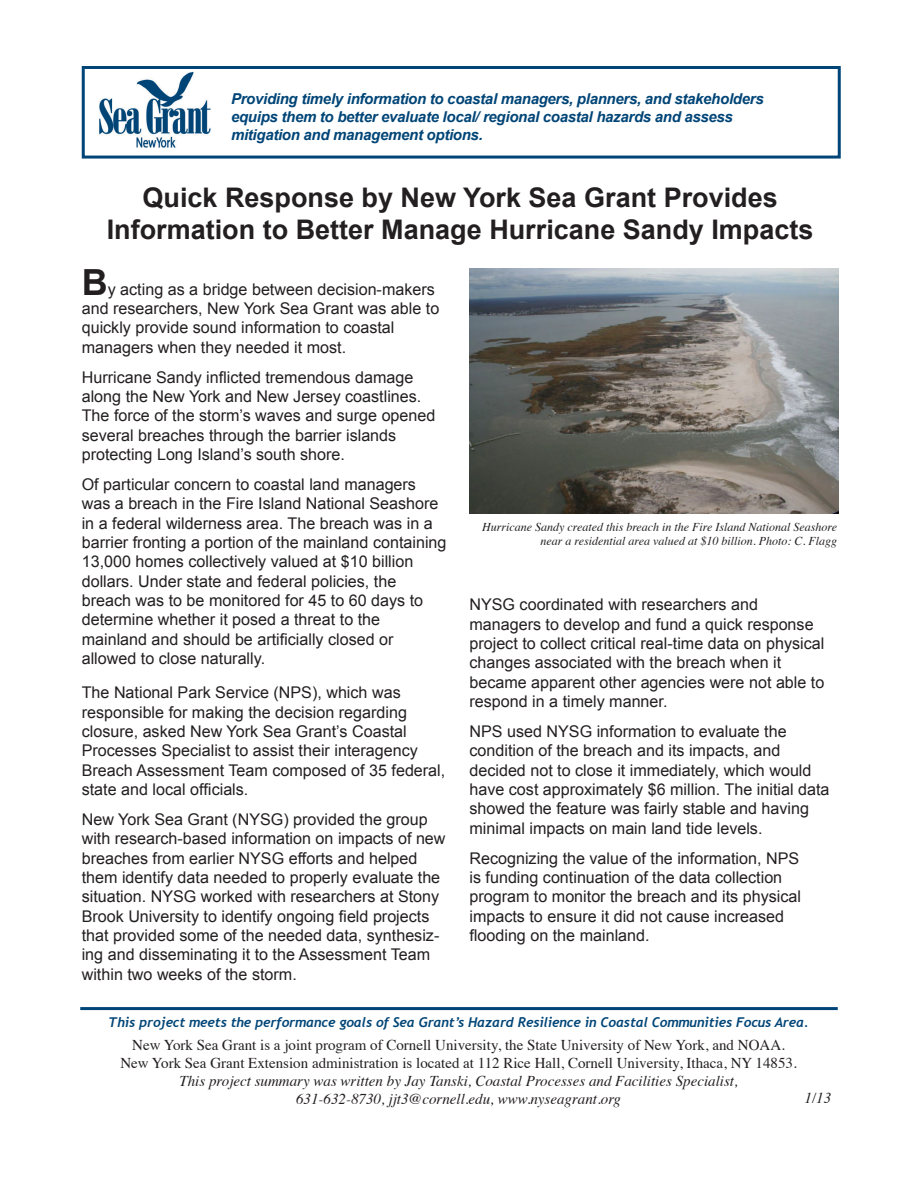
<style>
.page{position:relative;width:918px;height:1188px;background:#fff}
.page>*{position:absolute;margin:0;border:0;box-sizing:border-box;transform-origin:0 0}
.t1{font:700 36px "Arial";color:#231f20}
.t2{font:700 27px "Arial";color:#231f20}
.t3{font:16.2px/19.4px "Arial";color:#231f20}
.t4{font:15px "Times";color:#231f20}
.t5{font:italic 700 15px "Arial";letter-spacing:-.02em;color:#004577}
.t6{font:italic 15px "Times";color:#231f20}
.t7{font:italic 700 13.5px "Trebuchet";letter-spacing:-.01em;color:#004577}
.t8{font:italic 12px/14.4px "Times";color:#231f20;text-align:right}
</style>
<div class="page">
<img style="left:99px;top:71px;width:112px;height:77px">
<div style="left:82px;top:66px;width:759px;height:93px;border:3px solid #004577"></div>
<hr style="left:80px;top:1007px;width:758px;height:3px;background:#004577">
<img style="left:469px;top:268px;width:370px;height:245px">
<p class="t5" style="left:231px;top:89px;width:534px">Providing timely information to coastal managers, planners, and stakeholders</p>
<p class="t5" style="left:231px;top:107px;width:503px">equips them to better evaluate local/ regional coastal hazards and assess</p>
<p class="t5" style="left:231px;top:125px;width:253px">mitigation and management options.</p>
<p class="t2" style="left:143px;top:180px;width:637px">Quick Response by New York Sea Grant Provides</p>
<p class="t2" style="left:107px;top:212px;width:708px">Information to Better Manage Hurricane Sandy Impacts</p>
<p class="t1" style="left:82px;top:258px;width:27px">B</p>
<p class="t3" style="left:82px;top:279px;width:359px;text-indent:26px">y acting as a bridge between decision-makers and researchers, New York Sea Grant was able to quickly provide sound information to coastal</p>
<p class="t3" style="left:82px;top:338px;width:266px">managers when they needed it most.</p>
<p class="t3" style="left:82px;top:367px;width:355px">Hurricane Sandy inflicted tremendous damage along the New York and New Jersey coastlines.<br>The force of the storm’s waves and surge opened several breaches through the barrier islands</p>
<p class="t3" style="left:82px;top:445px;width:265px">protecting Long Island’s south shore.</p>
<p class="t3" style="left:82px;top:475px;width:366px">Of particular concern to coastal land managers was a breach in the Fire Island National Seashore in a federal wilderness area. The breach was in a barrier fronting a portion of the mainland containing</p>
<p class="t3" style="left:82px;top:552px;width:333px">13,000 homes collectively valued at $10 billion</p>
<p class="t3" style="left:82px;top:571px;width:343px">dollars. Under state and federal policies, the breach was to be monitored for 45 to 60 days to determine whether it posed a threat to the</p>
<p class="t3" style="left:82px;top:629px;width:313px">mainland and should be artificially closed or</p>
<p class="t3" style="left:82px;top:649px;width:185px">allowed to close naturally.</p>
<p class="t3" style="left:82px;top:683px;width:321px">The National Park Service (NPS), which was</p>
<p class="t3" style="left:82px;top:702px;width:327px">responsible for making the decision regarding</p>
<p class="t3" style="left:82px;top:722px;width:327px">closure, asked New York Sea Grant’s Coastal</p>
<p class="t3" style="left:82px;top:741px;width:365px">Processes Specialist to assist their interagency<br>Breach Assessment Team composed of 35 federal, state and local officials.</p>
<p class="t3" style="left:82px;top:810px;width:365px">New York Sea Grant (NYSG) provided the group with research-based information on impacts of new breaches from earlier NYSG efforts and helped them identify data needed to properly evaluate the situation. NYSG worked with researchers at Stony Brook University to identify ongoing field projects that provided some of the needed data, synthesiz&shy;ing and disseminating it to the Assessment Team within two weeks of the storm.</p>
<p class="t8" style="left:482px;top:519px;width:356px">Hurricane Sandy created this breach in the Fire Island National Seashore near a residential area valued at $10 billion. Photo: C. Flagg</p>
<p class="t3" style="left:469px;top:595px;width:290px">NYSG coordinated with researchers and</p>
<p class="t3" style="left:469px;top:614px;width:356px">managers to develop and fund a quick response project to collect critical real-time data on physical</p>
<p class="t3" style="left:469px;top:653px;width:313px">changes associated with the breach when it</p>
<p class="t3" style="left:469px;top:673px;width:356px">became apparent other agencies were not able to respond in a timely manner.</p>
<p class="t3" style="left:469px;top:722px;width:319px">NPS used NYSG information to evaluate the</p>
<p class="t3" style="left:469px;top:741px;width:313px">condition of the breach and its impacts, and</p>
<p class="t3" style="left:469px;top:760px;width:362px">decided not to close it immediately, which would have cost approximately $6 million. The initial data showed the feature was fairly stable and having minimal impacts on main land tide levels.</p>
<p class="t3" style="left:469px;top:848px;width:331px">Recognizing the value of the information, NPS</p>
<p class="t3" style="left:469px;top:868px;width:314px">is funding continuation of the data collection</p>
<p class="t3" style="left:469px;top:887px;width:333px">program to monitor the breach and its physical</p>
<p class="t3" style="left:469px;top:906px;width:316px">impacts to ensure it did not cause increased</p>
<p class="t3" style="left:469px;top:926px;width:182px">flooding on the mainland.</p>
<p class="t7" style="left:108px;top:1014px;width:702px">This project meets the performance goals of Sea Grant’s Hazard Resilience in Coastal Communities Focus Area.</p>
<p class="t4" style="left:132px;top:1031px;width:654px">New York Sea Grant is a joint program of Cornell University, the State University of New York, and NOAA.</p>
<p class="t4" style="left:120px;top:1049px;width:678px">New York Sea Grant Extension administration is located at 112 Rice Hall, Cornell University, Ithaca, NY 14853.</p>
<p class="t6" style="left:179px;top:1068px;width:560px">This project summary was written by Jay Tanski, Coastal Processes and Facilities Specialist,</p>
<p class="t6" style="left:296px;top:1086px;width:327px">631-632-8730, jjt3@cornell.edu, www.nyseagrant.org</p>
<p class="t6" style="left:805px;top:1085px;width:28px">1/13</p>
</div>
